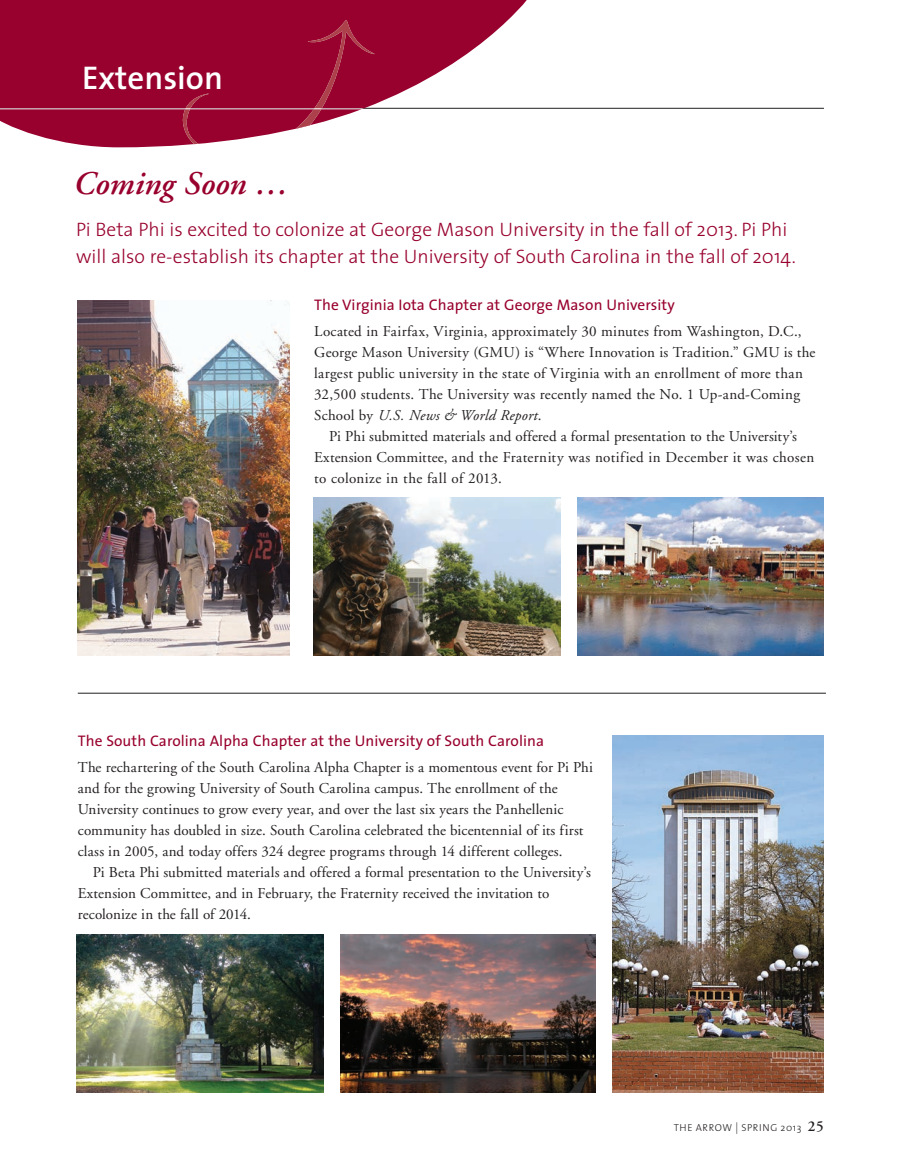
<style>
.page{position:relative;width:905px;height:1175px;background:#fff}
.page>*{position:absolute;margin:0;border:0;box-sizing:border-box;transform-origin:0 0}
.t1{font:italic 600 33px "Adobe Garamond";color:#98012d}
.t2{font:600 33px "The Sans";color:#fff}
.t3{font:300 19.5px/26.2px "The Sans";color:#98012d}
.t4{font:15.3px "The Sans";letter-spacing:.005em;color:#98012d}
.t5{font:15px/21px "Adobe Garamond";letter-spacing:.01em;color:#231f20}
.t6{font:300 10.2px "The Sans";letter-spacing:.055em;color:#231f20}
.s1{font-style:italic}
.s2{font-size:11.55px}
.s3{font-family:"Adobe Garamond";font-weight:600;font-size:15px}
</style>
<div class="page">
<hr style="left:0;top:108px;width:824px;height:1px;background:#231f20">
<svg style="left:0;top:0;width:537px;height:108px;fill:#98012d"></svg>
<svg style="left:0;top:20px;width:374px;height:127px;background:#a21b42"></svg>
<hr style="left:78px;top:693px;width:747px;height:1px;background:#231f20">
<img style="left:577px;top:498px;width:247px;height:158px">
<img style="left:78px;top:300px;width:212px;height:356px">
<img style="left:313px;top:498px;width:247px;height:158px">
<img style="left:76px;top:934px;width:247px;height:158px">
<img style="left:612px;top:735px;width:212px;height:357px">
<img style="left:340px;top:934px;width:255px;height:158px">
<h1 class="t2" style="left:82px;top:51px;width:142px">Extension</h1>
<h1 class="t1" style="left:72px;top:166px;width:217px">Coming Soon …</h1>
<h2 class="t3" style="left:76px;top:216px;width:721px">Pi Beta Phi is excited to colonize at George Mason University in the fall of 2013. Pi Phi will also re-establish its chapter at the University of South Carolina in the fall of 2014.</h2>
<p class="t4" style="left:314px;top:292px;width:362px">The Virginia Iota Chapter at George Mason University</p>
<p class="t5" style="left:314px;top:321px;width:502px">Located in Fairfax, Virginia, approximately 30 minutes from Washington, D.C., George Mason University (GMU) is “Where Innovation is Tradition.” GMU is the largest public university in the state of Virginia with an enrollment of more than 32,500 students. The University was recently named the No. 1 Up-and-Coming School by <span class="s1">U.S. News &amp; World Report</span>.</p>
<p class="t5" style="left:314px;top:426px;width:501px;text-indent:15px">Pi Phi submitted materials and offered a formal presentation to the University’s<br>Extension Committee, and the Fraternity was notified in December it was chosen to colonize in the fall of 2013.</p>
<p class="t4" style="left:78px;top:728px;width:468px">The South Carolina Alpha Chapter at the University of South Carolina</p>
<p class="t5" style="left:78px;top:757px;width:517px">The rechartering of the South Carolina Alpha Chapter is a momentous event for Pi Phi and for the growing University of South Carolina campus. The enrollment of the University continues to grow every year, and over the last six years the Panhellenic community has doubled in size. South Carolina celebrated the bicentennial of its first class in 2005, and today offers 324 degree programs through 14 different colleges.</p>
<p class="t5" style="left:78px;top:862px;width:514px;text-indent:15px">Pi Beta Phi submitted materials and offered a formal presentation to the University’s<br>Extension Committee, and in February, the Fraternity received the invitation to recolonize in the fall of 2014.</p>
<p class="t6" style="left:673px;top:1119px;width:152px">THE ARROW <span class="s2">|</span> SPRING 2013 <span class="s3">25</span></p>
</div>
